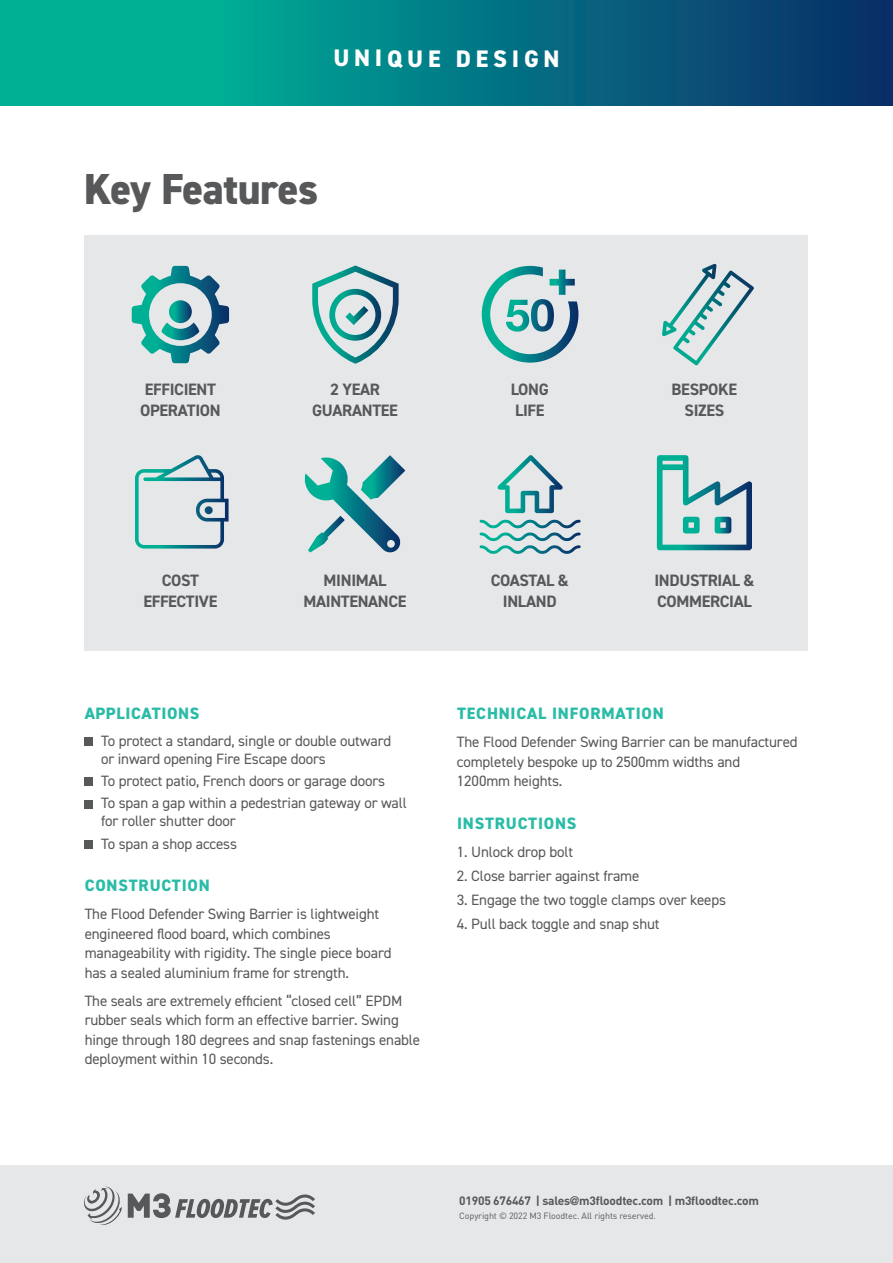
<style>
.page{position:relative;width:893px;height:1263px;background:#fff}
.page>*{position:absolute;margin:0;border:0;box-sizing:border-box;transform-origin:0 0}
.t1{font:800 43.5px "DIN2014";letter-spacing:-.01em;color:#57585a}
.t2{font:800 24px "DIN2014";letter-spacing:.195em;color:#fff}
.t3{font:700 16.5px/21px "DIN2014";letter-spacing:-.02em;color:#57585a;text-align:center}
.t4{font:800 16.5px "DIN2014";letter-spacing:.05em;color:#2abca7}
.t5{font:15px/19.5px "DIN2014";letter-spacing:-.01em;color:#57585a}
.t6{font:700 12px "DIN Pro";letter-spacing:-.02em;color:#57585a}
.t7{font:9px "DIN Pro";letter-spacing:-.01em;color:#57585a}
.s1{font-family:"Helvetica Neue"}
</style>
<div class="page">
<div style="left:0;top:1166px;width:893px;height:97px;background:#e6e7e9"></div>
<svg style="left:84px;top:1186px;width:38px;height:39px"></svg>
<svg style="left:128px;top:1193px;width:187px;height:26px"></svg>
<div style="left:85px;top:737px;width:8px;height:9px;background:#57585a"></div>
<div style="left:85px;top:777px;width:8px;height:9px;background:#57585a"></div>
<div style="left:85px;top:800px;width:8px;height:8px;background:#57585a"></div>
<div style="left:85px;top:840px;width:8px;height:8px;background:#57585a"></div>
<div style="left:84px;top:235px;width:724px;height:416px;background:#e6e7e9"></div>
<svg style="left:312px;top:265px;width:87px;height:99px"></svg>
<svg style="left:662px;top:264px;width:92px;height:102px"></svg>
<svg style="left:0;top:0;width:893px;height:106px;background:#037b84"></svg>
<svg style="left:135px;top:455px;width:94px;height:94px"></svg>
<svg style="left:480px;top:520px;width:101px;height:34px"></svg>
<svg style="left:497px;top:455px;width:66px;height:58px"></svg>
<svg style="left:304px;top:455px;width:101px;height:97px"></svg>
<svg style="left:482px;top:266px;width:96px;height:97px"></svg>
<svg style="left:132px;top:266px;width:97px;height:97px"></svg>
<svg style="left:657px;top:455px;width:95px;height:95px"></svg>
<h2 class="t2" style="left:333px;top:43px;width:228px">UNIQUE DESIGN</h2>
<h1 class="t1" style="left:84px;top:160px;width:236px">Key Features</h1>
<p class="t3" style="left:140px;top:379px;width:82px;text-align:left">EFFICIENT<br>OPERATION</p>
<p class="t3" style="left:312px;top:379px;width:87px">2 YEAR<br>GUARANTEE</p>
<p class="t3" style="left:511px;top:379px;width:40px;text-align:left">LONG<br>LIFE</p>
<p class="t3" style="left:672px;top:379px;width:67px">BESPOKE<br>SIZES</p>
<p class="t3" style="left:143px;top:569px;width:76px">COST<br>EFFECTIVE</p>
<p class="t3" style="left:304px;top:569px;width:105px">MINIMAL<br>MAINTENANCE</p>
<p class="t3" style="left:491px;top:569px;width:80px">COASTAL &amp;<br>INLAND</p>
<p class="t3" style="left:654px;top:569px;width:102px;text-align:left">INDUSTRIAL &amp;<br>COMMERCIAL</p>
<p class="t4" style="left:85px;top:702px;width:116px">APPLICATIONS</p>
<p class="t5" style="left:101px;top:731px;width:292px;line-height:18px">To protect a standard, single or double outward or inward opening Fire Escape doors</p>
<p class="t5" style="left:101px;top:769px;width:307px;line-height:22.2px">To protect patio, French doors or garage doors<br>To span a gap within a pedestrian gateway or wall</p>
<p class="t5" style="left:101px;top:810px;width:137px;line-height:22.2px">for roller shutter door<br>To span a shop access</p>
<p class="t4" style="left:85px;top:875px;width:127px">CONSTRUCTION</p>
<p class="t5" style="left:85px;top:904px;width:308px">The Flood Defender Swing Barrier is lightweight engineered flood board, which combines manageability with rigidity. The single piece board has a sealed aluminium frame for strength.</p>
<p class="t5" style="left:85px;top:991px;width:337px">The seals are extremely efficient “closed cell” EPDM rubber seals which form an effective barrier. Swing hinge through 180 degrees and snap fastenings enable deployment within 10 seconds.</p>
<p class="t4" style="left:457px;top:703px;width:208px">TECHNICAL INFORMATION</p>
<p class="t5" style="left:457px;top:732px;width:342px">The Flood Defender Swing Barrier can be manufactured completely bespoke up to 2500mm widths and<br>1200mm heights.</p>
<p class="t4" style="left:457px;top:813px;width:121px">INSTRUCTIONS</p>
<p class="t5" style="left:457px;top:842px;width:118px">1. Unlock drop bolt</p>
<p class="t5" style="left:457px;top:866px;width:184px">2. Close barrier against frame</p>
<p class="t5" style="left:457px;top:890px;width:271px">3. Engage the two toggle clamps over keeps</p>
<p class="t5" style="left:457px;top:913px;width:204px">4. Pull back toggle and snap shut</p>
<p class="t6" style="left:459px;top:1192px;width:301px">01905 676467 | sales<span class="s1">@</span>m3floodtec.com | m3floodtec.com</p>
<p class="t7" style="left:459px;top:1210px;width:198px">Copyright © 2022 M3 Floodtec. All rights reserved.</p>
</div>
